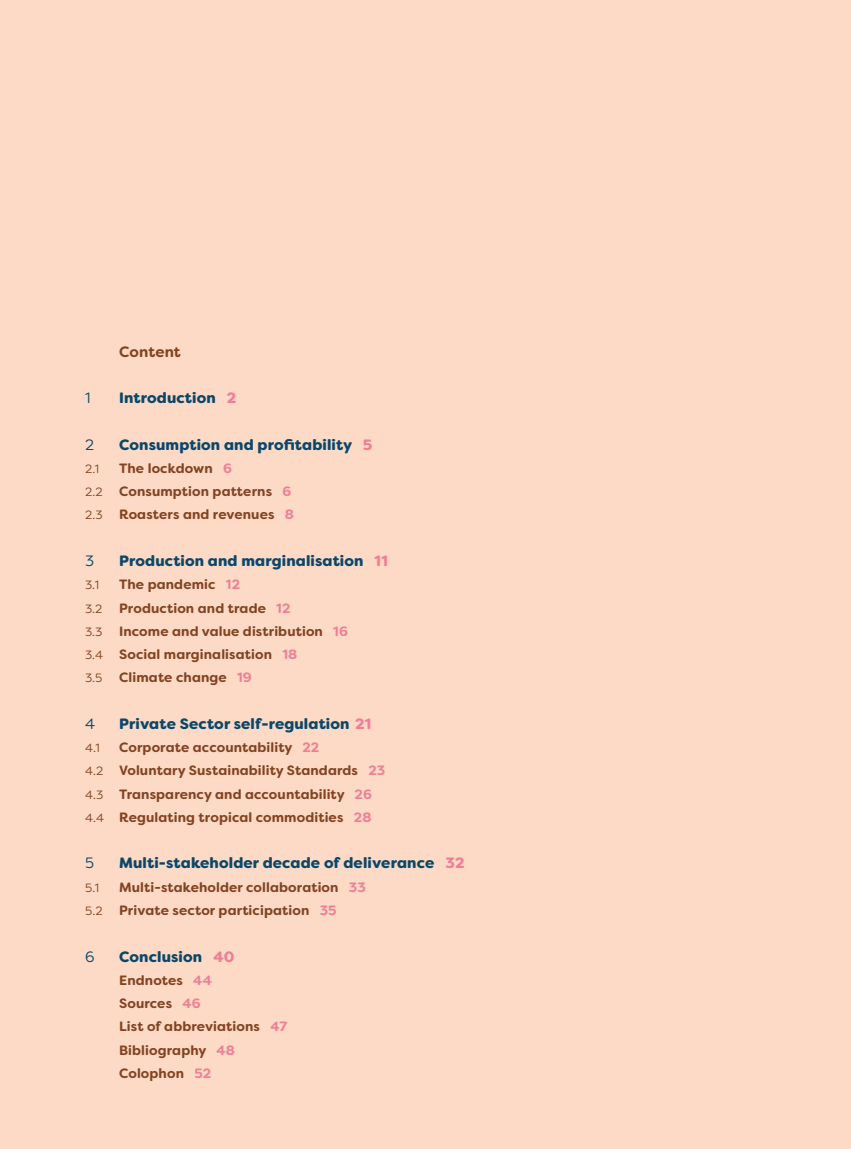
<style>
.page{position:relative;width:851px;height:1149px;background:#fff}
.page>*{position:absolute;margin:0;border:0;box-sizing:border-box;transform-origin:0 0}
.t1{font:900 15px "Filson Soft";letter-spacing:.01em;color:#0b4769}
.paragraaf_titel{font:700 15px "Filson Soft";letter-spacing:.005em;color:#834321}
.t2{font:15px "Filson Soft";color:#0b4769}
.t3{font:700 13.5px "Filson Soft";letter-spacing:.01em;color:#834321}
.t4{font:12px "Filson Soft";color:#834321}
.s1{color:#ef7e96}
.s2{font-weight:400;font-size:12px}
</style>
<div class="page">
<div style="left:0;top:0;width:850px;height:1148px;background:#fcdac6"></div>
<p class="paragraaf_titel" style="left:119px;top:341px;width:63px">Content</p>
<p class="t2" style="left:85px;top:388px;width:7px">1</p>
<p class="t1" style="left:119px;top:388px;width:119px">Introduction <span class="s1">2</span></p>
<p class="t2" style="left:85px;top:435px;width:11px">2</p>
<p class="t1" style="left:119px;top:434px;width:255px">Consumption and profitability <span class="s1">5</span></p>
<p class="t4" style="left:85px;top:461px;width:16px">2.1</p>
<p class="t3" style="left:119px;top:459px;width:114px">The lockdown <span class="s1">6</span></p>
<p class="t3" style="left:85px;top:482px;width:208px"><span class="s2">2.2</span> Consumption patterns <span class="s1">6</span></p>
<p class="t3" style="left:85px;top:506px;width:210px"><span class="s2">2.3</span> Roasters and revenues <span class="s1">8</span></p>
<p class="t2" style="left:85px;top:551px;width:11px">3</p>
<p class="t1" style="left:119px;top:551px;width:270px">Production and marginalisation <span class="s1">11</span></p>
<p class="t4" style="left:85px;top:577px;width:15px">3.1</p>
<p class="t3" style="left:119px;top:575px;width:122px">The pandemic <span class="s1">12</span></p>
<p class="t3" style="left:85px;top:599px;width:207px"><span class="s2">3.2</span> Production and trade <span class="s1">12</span></p>
<p class="t3" style="left:85px;top:622px;width:264px"><span class="s2">3.3</span> Income and value distribution <span class="s1">16</span></p>
<p class="t3" style="left:85px;top:645px;width:213px"><span class="s2">3.4</span> Social marginalisation <span class="s1">18</span></p>
<p class="t3" style="left:85px;top:668px;width:168px"><span class="s2">3.5</span> Climate change <span class="s1">19</span></p>
<p class="t2" style="left:85px;top:714px;width:12px">4</p>
<p class="t1" style="left:119px;top:713px;width:254px">Private Sector self-regulation <span class="s1">21</span></p>
<p class="t4" style="left:85px;top:740px;width:16px">4.1</p>
<p class="t3" style="left:119px;top:738px;width:202px">Corporate accountability <span class="s1">22</span></p>
<p class="t3" style="left:85px;top:761px;width:302px"><span class="s2">4.2</span> Voluntary Sustainability Standards <span class="s1">23</span></p>
<p class="t3" style="left:85px;top:785px;width:288px"><span class="s2">4.3</span> Transparency and accountability <span class="s1">26</span></p>
<p class="t3" style="left:85px;top:808px;width:288px"><span class="s2">4.4</span> Regulating tropical commodities <span class="s1">28</span></p>
<p class="t2" style="left:85px;top:853px;width:10px">5</p>
<p class="t1" style="left:119px;top:853px;width:347px">Multi-stakeholder decade of deliverance <span class="s1">32</span></p>
<p class="t4" style="left:85px;top:879px;width:15px">5.1</p>
<p class="t3" style="left:119px;top:878px;width:248px">Multi-stakeholder collaboration <span class="s1">33</span></p>
<p class="t3" style="left:85px;top:901px;width:253px"><span class="s2">5.2</span> Private sector participation <span class="s1">35</span></p>
<p class="t2" style="left:85px;top:946px;width:11px">6</p>
<p class="t1" style="left:119px;top:946px;width:117px">Conclusion <span class="s1">40</span></p>
<p class="t3" style="left:119px;top:971px;width:94px">Endnotes <span class="s1">44</span></p>
<p class="t3" style="left:119px;top:994px;width:83px">Sources <span class="s1">46</span></p>
<p class="t3" style="left:119px;top:1017px;width:169px">List of abbreviations <span class="s1">47</span></p>
<p class="t3" style="left:119px;top:1040px;width:117px">Bibliography <span class="s1">48</span></p>
<p class="t3" style="left:119px;top:1064px;width:94px">Colophon <span class="s1">52</span></p>
</div>
